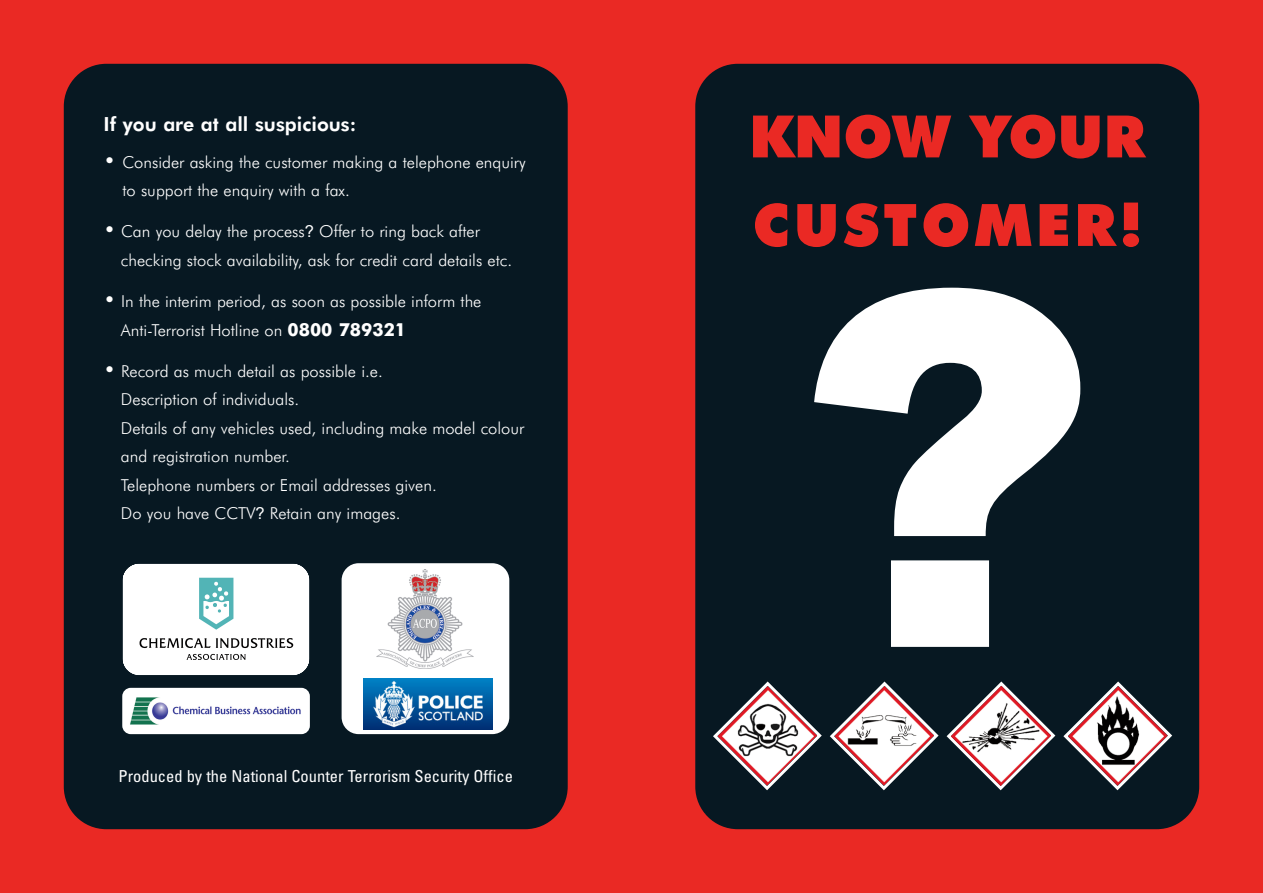
<style>
.page{position:relative;width:1263px;height:893px;background:#fff}
.page>*{position:absolute;margin:0;border:0;box-sizing:border-box;transform-origin:0 0}
.t1{font:900 493.35px "Arial";color:#fff}
.t2{font:900 58.5px/88.5px "Futura BT";letter-spacing:.07em;color:#ea2924}
.t3{font:800 19.5px "Futura BT";color:#fff}
.t4{font:300 16.5px/28.5px "Futura BT";color:#fff}
.t5{font:condensed 16.5px "Univers";color:#fff}
.s1{font-size:21px}
.s2{font-family:"Arial";font-weight:400}
.s3{font-weight:700;font-size:18px}
</style>
<div class="page">
<div style="left:0;top:814px;width:1263px;height:79px;background:#ea2924"></div>
<div style="left:556px;top:0;width:149px;height:893px;background:#ea2924"></div>
<div style="left:1188px;top:0;width:75px;height:893px;background:#ea2924"></div>
<div style="left:0;top:0;width:87px;height:893px;background:#ea2924"></div>
<div style="left:0;top:0;width:1263px;height:80px;background:#ea2924"></div>
<div style="left:64px;top:64px;width:504px;height:765px;background:#071822;border-radius:43px"></div>
<div style="left:695px;top:64px;width:504px;height:765px;background:#071822;border-radius:43px"></div>
<img style="left:122px;top:563px;width:188px;height:112px;border-radius:17px">
<div style="left:122px;top:688px;width:188px;height:46px;background:#fff;border-radius:9px"></div>
<img style="left:130px;top:698px;width:171px;height:26px">
<div style="left:342px;top:563px;width:167px;height:171px;background:#fff;border-radius:17px"></div>
<img style="left:377px;top:569px;width:96px;height:99px">
<svg style="left:713px;top:681px;width:460px;height:110px"></svg>
<img style="left:363px;top:679px;width:129px;height:51px">
<p class="t3" style="left:104px;top:116px;width:254px">If you are at all suspicious:</p>
<p class="t4" style="left:122px;top:149px;width:405px;text-indent:-19px"><span class="s1">•</span> Consider asking the customer making a telephone enquiry to support the enquiry with a fax.</p>
<p class="t4" style="left:121px;top:219px;width:393px;text-indent:-17px"><span class="s1">•</span> Can you delay the process<span class="s2">?</span> Offer to ring back after checking stock availability, ask for credit card details etc.</p>
<p class="t4" style="left:121px;top:288px;width:362px;text-indent:-17px"><span class="s1">•</span> In the interim period, as soon as possible inform the<br>Anti-Terrorist Hotline on <span class="s3">0800 789321</span></p>
<p class="t4" style="left:121px;top:358px;width:405px;text-indent:-17px"><span class="s1">•</span> Record as much detail as possible i.e.<br>Description of individuals.<br>Details of any vehicles used, including make model colour and registration number.<br>Telephone numbers or Email addresses given.<br>Do you have CCTV<span class="s2">?</span> Retain any images.</p>
<p class="t5" style="left:119px;top:770px;width:396px">Produced by the National Counter Terrorism Security Office</p>
<h2 class="t2" style="left:749px;top:97px;width:398px">KNOW YOUR<br>CUSTOMER!</h2>
<h1 class="t1" style="left:796px;top:188px;width:303px">?</h1>
</div>
